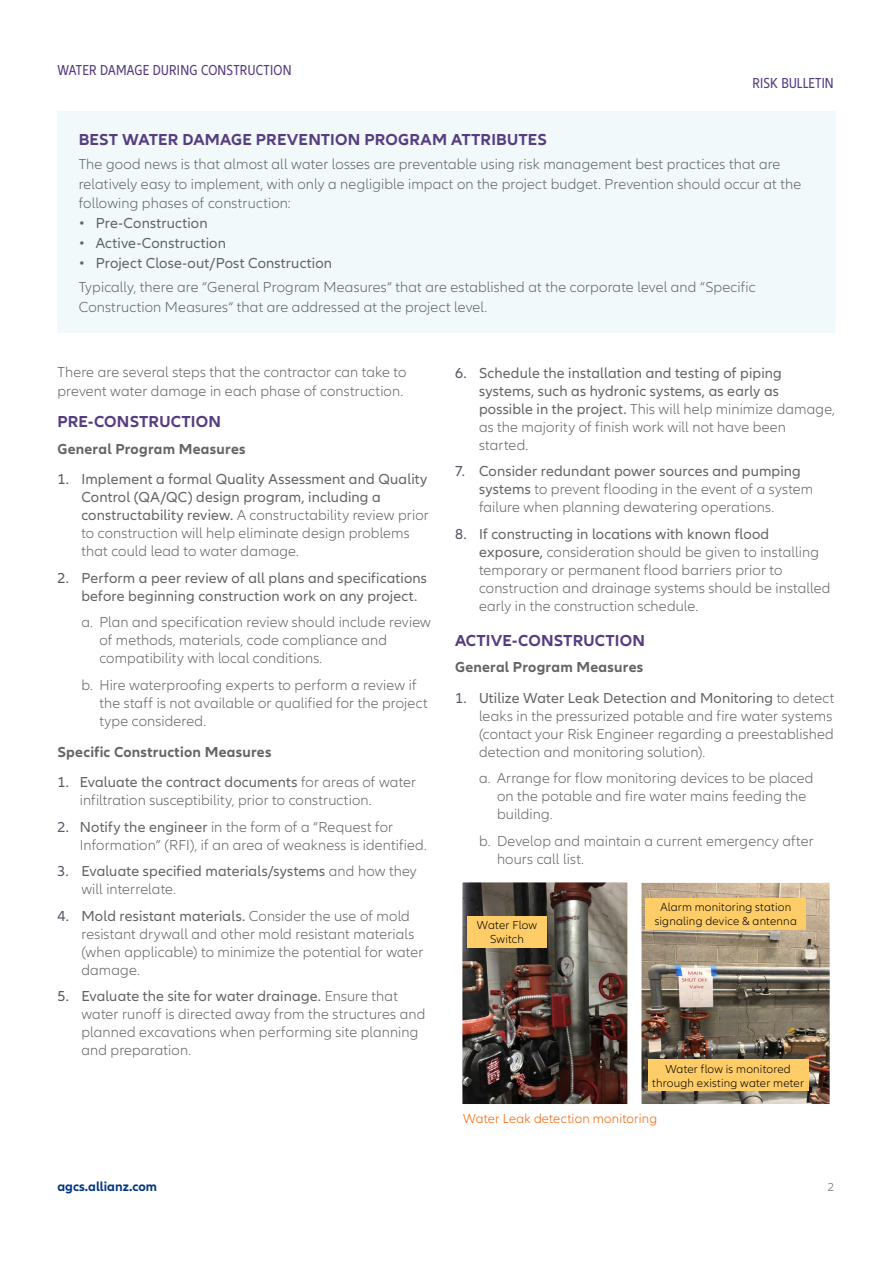
<style>
.page{position:relative;width:893px;height:1263px;background:#fff}
.page>*{position:absolute;margin:0;border:0;box-sizing:border-box;transform-origin:0 0}
.t1{font:700 16.5px "Allianz Neo";letter-spacing:.01em;color:#563d81}
.t2{font:300 15px/18px "Allianz Neo";letter-spacing:.01em;color:#636466}
.t3{font:15px/18px "Allianz Neo";letter-spacing:.01em;color:#636466}
.t4{font:700 15px "Allianz Neo";letter-spacing:.015em;color:#636466}
.t5{font:condensed 15px "Allianz Neo";letter-spacing:.01em;color:#563d81}
.t6{font:300 13.5px "Allianz Neo";letter-spacing:.015em;color:#f86200}
.t7{font:700 13.5px "Allianz Neo";color:#003781}
.t8{font:300 12px/14.2px "Allianz Neo";letter-spacing:.015em;color:#000;text-align:center}
.t9{font:300 12px "Allianz Neo";color:#636466}
.s1{color:#585964}
.s2{font-weight:300}
.s3{font-weight:400;color:#585964}
.s4{font-weight:400}
</style>
<div class="page">
<div style="left:57px;top:111px;width:779px;height:222px;background:#f1f9fa"></div>
<img style="left:463px;top:883px;width:163px;height:220px">
<div style="left:456px;top:876px;width:177px;height:234px;border:6px solid #fff"></div>
<div style="left:467px;top:916px;width:80px;height:31px;background:#ffcd67"></div>
<img style="left:643px;top:884px;width:186px;height:219px">
<div style="left:636px;top:877px;width:200px;height:233px;border:6px solid #fff"></div>
<div style="left:645px;top:898px;width:161px;height:31px;background:#ffcd67"></div>
<div style="left:648px;top:1059px;width:160px;height:32px;background:#ffcd67"></div>
<p class="t5" style="left:57px;top:62px;width:236px">WATER DAMAGE DURING CONSTRUCTION</p>
<p class="t5" style="left:752px;top:75px;width:83px">RISK BULLETIN</p>
<p class="t1" style="left:79px;top:130px;width:470px">BEST WATER DAMAGE PREVENTION PROGRAM ATTRIBUTES</p>
<p class="t2" style="left:79px;top:155px;width:724px;line-height:19.5px">The good news is that almost all water losses are preventable using risk management best practices that are relatively easy to implement, with only a negligible impact on the project budget. Prevention should occur at the following phases of construction:</p>
<p class="t3" style="left:79px;top:215px;width:131px">• Pre-Construction</p>
<p class="t3" style="left:79px;top:235px;width:149px">• Active-Construction</p>
<p class="t3" style="left:79px;top:255px;width:255px">• Project Close-out/Post Construction</p>
<p class="t2" style="left:79px;top:278px;width:678px;line-height:19.5px">Typically, there are “General Program Measures“ that are established at the corporate level and “Specific<br>Construction Measures“ that are addressed at the project level.</p>
<p class="t2" style="left:57px;top:362px;width:351px;line-height:19.5px">There are several steps that the contractor can take to prevent water damage in each phase of construction.</p>
<p class="t1" style="left:57px;top:412px;width:165px">PRE-CONSTRUCTION</p>
<p class="t4" style="left:57px;top:440px;width:190px">General Program Measures</p>
<p class="t3" style="left:81px;top:471px;width:349px;text-indent:-24px"><span class="s1">1.</span> Implement a formal Quality Assessment and Quality Control (QA/QC) design program, including a constructability review. <span class="s2">A constructability review prior to construction will help eliminate design problems that could lead to water damage.</span></p>
<p class="t3" style="left:81px;top:569px;width:347px;text-indent:-24px"><span class="s1">2.</span> Perform a peer review of all plans and specifications before beginning construction work on any project.</p>
<p class="t2" style="left:99px;top:614px;width:333px;text-indent:-18px">a. Plan and specification review should include review of methods, materials, code compliance and compatibility with local conditions.</p>
<p class="t2" style="left:99px;top:676px;width:330px;text-indent:-18px">b. Hire waterproofing experts to perform a review if the staff is not available or qualified for the project type considered.</p>
<p class="t4" style="left:57px;top:743px;width:216px">Specific Construction Measures</p>
<p class="t2" style="left:80px;top:774px;width:338px;text-indent:-22px"><span class="s3">1.</span> <span class="s4">Evaluate the contract documents</span> for areas of water infiltration susceptibility, prior to construction.</p>
<p class="t2" style="left:80px;top:818px;width:348px;text-indent:-22px"><span class="s3">2.</span> <span class="s4">Notify the engineer</span> in the form of a “Request for<br>Information” (RFI), if an area of weakness is identified.</p>
<p class="t3" style="left:81px;top:863px;width:337px;text-indent:-24px"><span class="s1">3.</span> Evaluate specified materials/systems <span class="s2">and how they will interrelate.</span></p>
<p class="t2" style="left:81px;top:907px;width:344px;text-indent:-24px"><span class="s3">4.</span> <span class="s4">Mold resistant materials.</span> Consider the use of mold resistant drywall and other mold resistant materials (when applicable) to minimize the potential for water damage.</p>
<p class="t2" style="left:81px;top:988px;width:345px;text-indent:-24px"><span class="s3">5.</span> <span class="s4">Evaluate the site for water drainage.</span> Ensure that water runoff is directed away from the structures and planned excavations when performing site planning and preparation.</p>
<p class="t3" style="left:479px;top:364px;width:357px;text-indent:-24px"><span class="s1">6.</span> Schedule the installation and testing of piping systems, such as hydronic systems, as early as possible in the project. <span class="s2">This will help minimize damage, as the majority of finish work will not have been started.</span></p>
<p class="t2" style="left:479px;top:462px;width:336px;text-indent:-24px"><span class="s3">7.</span> <span class="s4">Consider redundant power sources and pumping systems</span> to prevent flooding in the event of a system failure when planning dewatering operations.</p>
<p class="t2" style="left:479px;top:525px;width:353px;text-indent:-24px"><span class="s3">8.</span> <span class="s4">If constructing in locations with known flood exposure,</span> consideration should be given to installing temporary or permanent flood barriers prior to construction and drainage systems should be installed early in the construction schedule.</p>
<p class="t1" style="left:455px;top:630px;width:191px">ACTIVE-CONSTRUCTION</p>
<p class="t4" style="left:455px;top:658px;width:190px">General Program Measures</p>
<p class="t2" style="left:479px;top:689px;width:357px;text-indent:-24px"><span class="s3">1.</span> <span class="s4">Utilize Water Leak Detection and Monitoring</span> to detect leaks in the pressurized potable and fire water systems (contact your Risk Engineer regarding a preestablished detection and monitoring solution).</p>
<p class="t2" style="left:497px;top:770px;width:318px;text-indent:-18px">a. Arrange for flow monitoring devices to be placed on the potable and fire water mains feeding the building.</p>
<p class="t2" style="left:497px;top:832px;width:318px;text-indent:-18px">b. Develop and maintain a current emergency after hours call list.</p>
<p class="t8" style="left:477px;top:918px;width:62px">Water Flow<br>Switch</p>
<p class="t8" style="left:655px;top:900px;width:144px">Alarm monitoring station signaling device &amp; antenna</p>
<p class="t8" style="left:652px;top:1062px;width:153px">Water flow is monitored through existing water meter</p>
<p class="t6" style="left:463px;top:1111px;width:195px">Water Leak detection monitoring</p>
<p class="t7" style="left:57px;top:1179px;width:101px">agcs.allianz.com</p>
<p class="t9" style="left:828px;top:1180px;width:8px">2</p>
</div>
